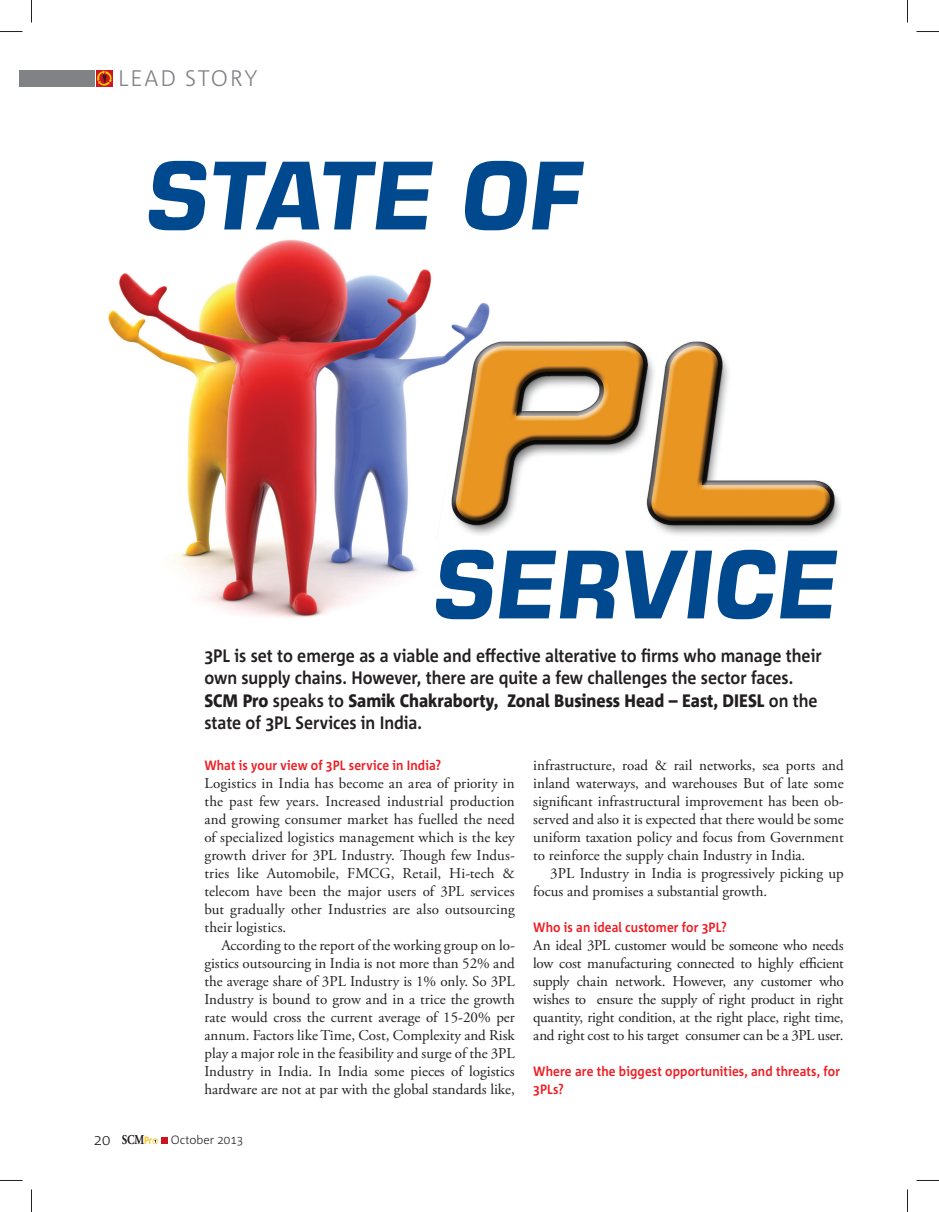
<style>
.page{position:relative;width:939px;height:1212px;background:#fff}
.page>*{position:absolute;margin:0;border:0;box-sizing:border-box;transform-origin:0 0}
.t1{font:italic 700 93.15px "Square 721";letter-spacing:-.03em;color:#01498e}
.t2{font:300 22.5px "Corpid E1 s";letter-spacing:.045em;color:#808285}
.t3{font:700 18px/22.5px "Corpid E1 s";letter-spacing:-.005em;color:#231f20;scale:.9 1}
.t4{font:15px/18px "Adobe Garamond Pro";color:#231f20;text-align:justify}
.t5{font:700 13.5px/18px "Corpid E1 s";letter-spacing:.01em;color:#ee1d23;scale:.9 1}
.t6{font:700 13.5px "Adobe Garamond Pro";color:#231f20;scale:.8 1}
.t7{font:300 12px "Corpid E1 s";color:#231f20}
.s1{font-weight:800}
.s2{font-family:"Corpid E1 s";font-weight:300;font-size:15px}
.s3{font-family:"Corpid E1 s";font-size:10.65px;color:#fdbe12}
</style>
<div class="page">
<svg style="left:152px;top:1138px;width:6px;height:5px"></svg>
<div style="left:161px;top:1137px;width:7px;height:6px;background:#cd151d"></div>
<div style="left:96px;top:70px;width:17px;height:17px;background:#cd151d"></div>
<svg style="left:97px;top:71px;width:15px;height:15px"></svg>
<div style="left:19px;top:70px;width:75px;height:17px;background:#808285"></div>
<img style="left:108px;top:239px;width:382px;height:379px">
<img style="left:436px;top:333px;width:405px;height:209px">
<svg style="left:0;top:31px;width:22px;height:1px"></svg>
<svg style="left:916px;top:31px;width:23px;height:1px"></svg>
<svg style="left:31px;top:0;width:1px;height:22px"></svg>
<svg style="left:31px;top:1189px;width:1px;height:22px"></svg>
<svg style="left:907px;top:0;width:1px;height:22px"></svg>
<svg style="left:907px;top:1189px;width:1px;height:22px"></svg>
<h2 class="t2" style="left:118px;top:64px;width:141px">LEAD STORY</h2>
<h1 class="t1" style="left:142px;top:139px;width:440px">STATE OF</h1>
<h1 class="t1" style="left:430px;top:528px;width:407px">SERVICE</h1>
<p class="t3" style="left:204px;top:643px;width:687px">3PL is set to emerge as a viable and effective alterative to firms who manage their own supply chains. However, there are quite a few challenges the sector faces.<br><span class="s1">SCM Pro</span> speaks to <span class="s1">Samik Chakraborty, Zonal Business Head – East, DIESL</span> on the state of 3PL Services in India.</p>
<p class="t5" style="left:204px;top:755px;width:264px">What is your view of 3PL service in India?</p>
<p class="t4" style="left:204px;top:774px;width:312px">Logistics in India has become an area of priority in the past few years. Increased industrial production and growing consumer market has fuelled the need of specialized logistics management which is the key growth driver for 3PL Industry. Though few Indus&shy;tries like Automobile, FMCG, Retail, Hi-tech &amp; telecom have been the major users of 3PL services but gradually other Industries are also outsourcing their logistics.</p>
<p class="t4" style="left:204px;top:936px;width:312px;text-indent:17px">According to the report of the working group on lo&shy;gistics outsourcing in India is not more than 52% and the average share of 3PL Industry is 1% only. So 3PL Industry is bound to grow and in a trice the growth rate would cross the current average of 15-20% per annum. Factors like Time, Cost, Complexity and Risk play a major role in the feasibility and surge of the 3PL Industry in India. In India some pieces of logistics hardware are not at par with the global standards like,</p>
<p class="t6" style="left:94px;top:1131px;width:74px"><span class="s2">20</span> SCM<span class="s3">Pr</span></p>
<p class="t7" style="left:171px;top:1131px;width:74px">OCTOBER 2013</p>
<p class="t4" style="left:533px;top:756px;width:312px">infrastructure, road &amp; rail networks, sea ports and inland waterways, and warehouses But of late some significant infrastructural improvement has been ob&shy;served and also it is expected that there would be some uniform taxation policy and focus from Government to reinforce the supply chain Industry in India.</p>
<p class="t4" style="left:533px;top:864px;width:312px;text-indent:17px">3PL Industry in India is progressively picking up focus and promises a substantial growth.</p>
<p class="t5" style="left:533px;top:917px;width:217px">Who is an ideal customer for 3PL?</p>
<p class="t4" style="left:533px;top:936px;width:312px">An ideal 3PL customer would be someone who needs low cost manufacturing connected to highly efficient supply chain network. However, any customer who wishes to ensure the supply of right product in right quantity, right condition, at the right place, right time, and right cost to his target consumer can be a 3PL user.</p>
<p class="t5" style="left:533px;top:1061px;width:342px">Where are the biggest opportunities, and threats, for<br>3PLs?</p>
</div>
